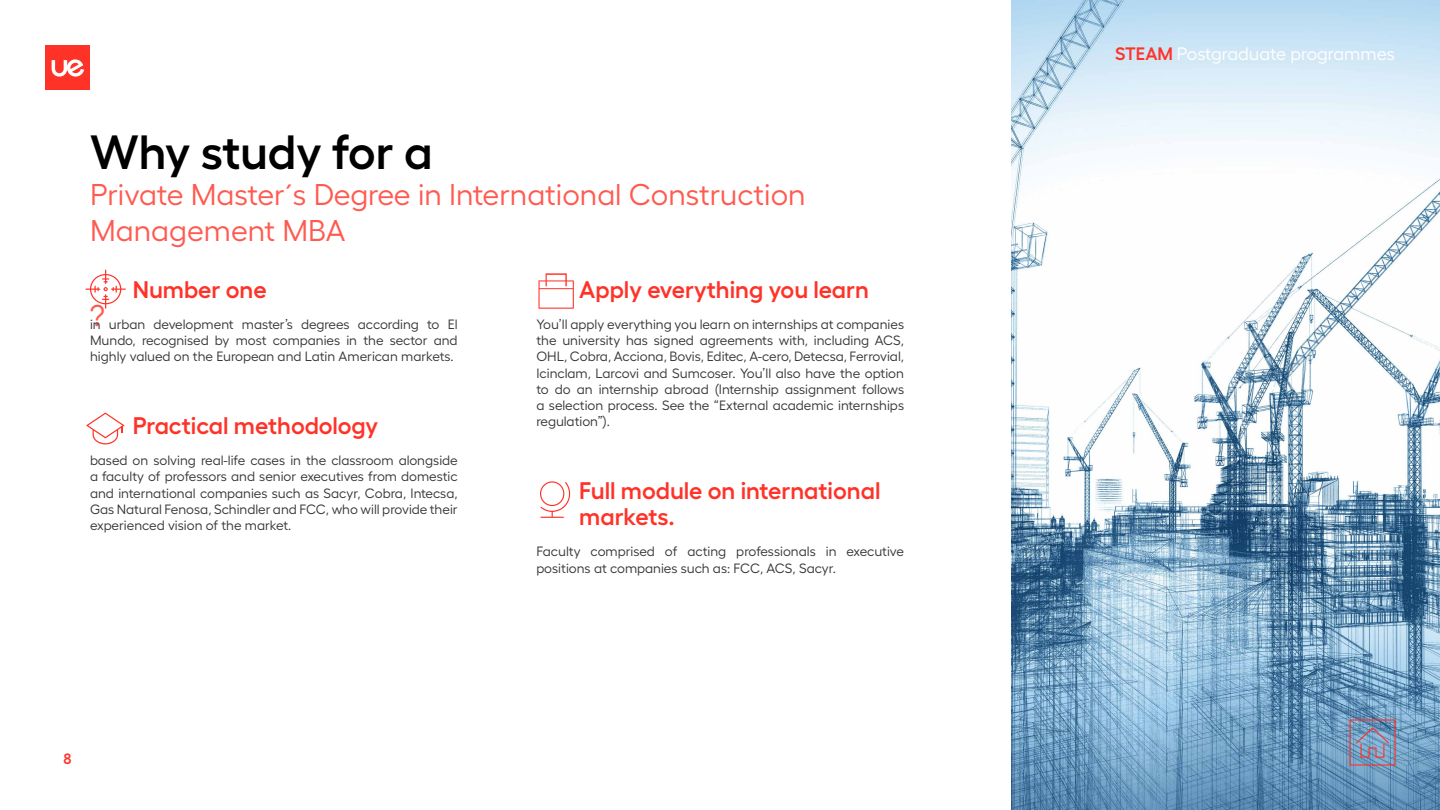
<style>
.page{position:relative;width:1440px;height:810px;background:#fff}
.page>*{position:absolute;margin:0;border:0;box-sizing:border-box;transform-origin:0 0}
.t1{font:600 48px "Hellix";letter-spacing:-.005em;color:#000}
.t2{font:30px/36px "Hellix";color:#ff5a50}
.t3{font:600 24px/26.4px "Hellix";color:#ff3228}
.t4{font:18px "Hellix";color:#fff}
.t5{font:600 15px "Hellix";color:#ff3228}
.t6{font:13.5px/16.2px "Hellix";color:#353535;text-align:justify}
.s1{font-weight:600;color:#ff3228}
</style>
<div class="page">
<svg style="left:86px;top:413px;width:39px;height:31px"></svg>
<svg style="left:85px;top:270px;width:41px;height:39px"></svg>
<img style="left:1011px;top:0;width:429px;height:810px">
<svg style="left:538px;top:273px;width:36px;height:36px"></svg>
<svg style="left:540px;top:481px;width:31px;height:37px"></svg>
<div style="left:45px;top:45px;width:45px;height:45px;background:#ff3228"></div>
<svg style="left:52px;top:59px;width:32px;height:18px"></svg>
<svg style="left:1349px;top:719px;width:47px;height:47px;background:#858fab"></svg>
<h1 class="t1" style="left:90px;top:114px;width:344px">Why study for a</h1>
<h2 class="t2" style="left:90px;top:173px;width:717px">Private Master´s Degree in International Construction<br>Management MBA</h2>
<h3 class="t3" style="left:133px;top:274px;width:135px">Number one</h3>
<p class="t6" style="left:90px;top:315px;width:369px">in urban development master’s degrees according to El Mundo, recognised by most companies in the sector and highly valued on the European and Latin American markets.</p>
<h2 class="t2" style="left:90px;top:295px;width:16px">?</h2>
<h3 class="t3" style="left:133px;top:410px;width:247px">Practical methodology</h3>
<p class="t6" style="left:90px;top:451px;width:369px">based on solving real-life cases in the classroom alongside a faculty of professors and senior executives from domestic and international companies such as Sacyr, Cobra, Intecsa, Gas Natural Fenosa, Schindler and FCC, who will provide their experienced vision of the market.</p>
<h3 class="t3" style="left:579px;top:274px;width:291px">Apply everything you learn</h3>
<p class="t6" style="left:536px;top:315px;width:369px">You’ll apply everything you learn on internships at companies the university has signed agreements with, including ACS, OHL, Cobra, Acciona, Bovis, Editec, A-cero, Detecsa, Ferrovial, Icinclam, Larcovi and Sumcoser. You’ll also have the option to do an internship abroad (Internship assignment follows a selection process. See the “External academic internships regulation”).</p>
<h3 class="t3" style="left:579px;top:475px;width:303px">Full module on international markets.</h3>
<p class="t6" style="left:536px;top:542px;width:369px">Faculty comprised of acting professionals in executive positions at companies such as: FCC, ACS, Sacyr.</p>
<p class="t5" style="left:64px;top:747px;width:10px">8</p>
<h3 class="t4" style="left:1115px;top:40px;width:281px"><span class="s1">STEAM</span> Postgraduate programmes</h3>
</div>
